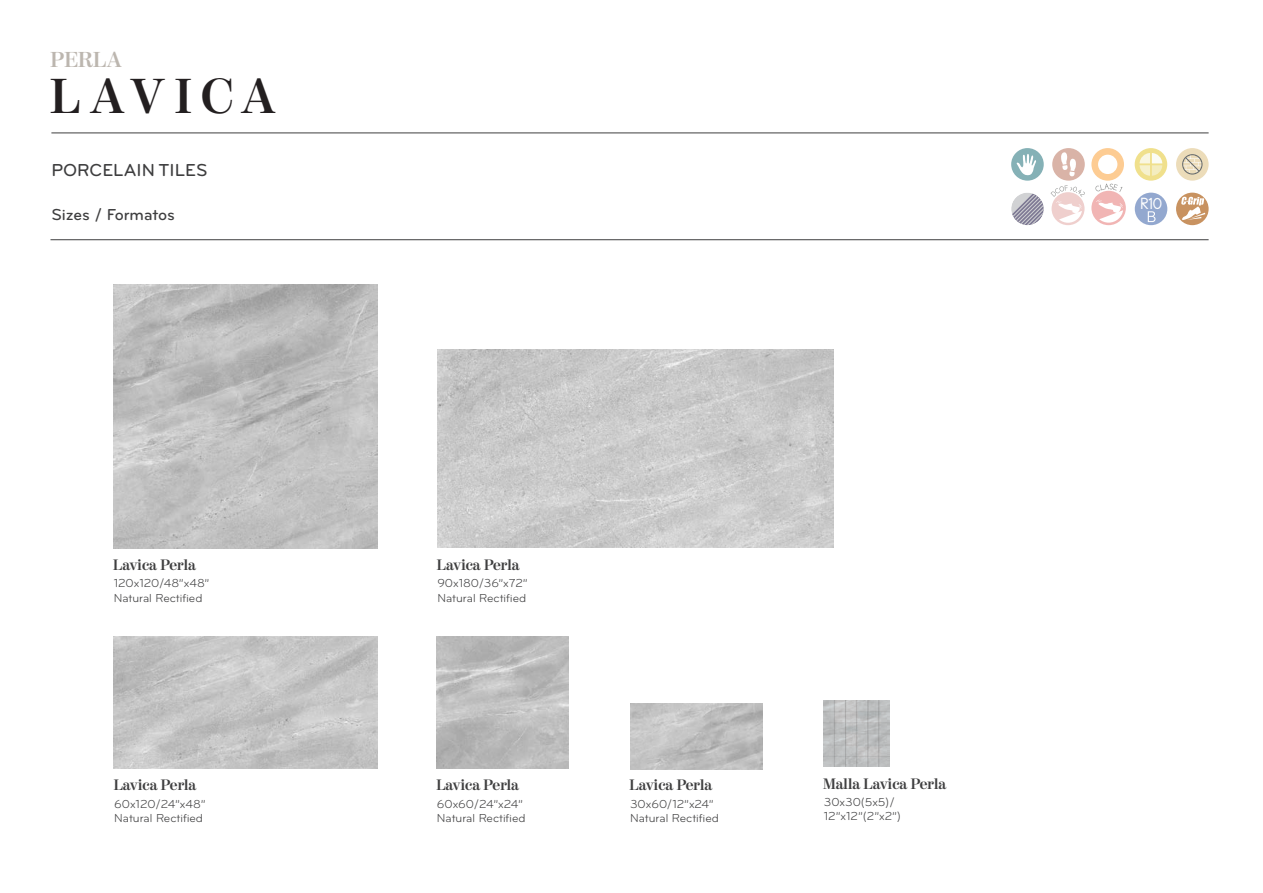
<style>
.page{position:relative;width:1263px;height:893px;background:#fff}
.page>*{position:absolute;margin:0;border:0;box-sizing:border-box;transform-origin:0 0}
.t1{font:700 48.75px "Moderno FB";letter-spacing:.2em;color:#231f20}
.t2{font:700 21.45px "Moderno FB";color:#bcb6af}
.t3{font:500 18px "Bryant Pro";color:#3e3e3f}
.t4{font:500 16.5px "Bryant Pro";color:#3e3e3f}
.t5{font:16.35px "Cicle Gordita";color:#fff}
.t6{font:700 15px "Moderno FB";color:#3e3e3f}
.t7{font:12px/14.4px "Bryant Pro";color:#3e3e3f}
</style>
<div class="page">
<hr style="left:51px;top:133px;width:1157px;height:1px;background:#3e3e3f">
<hr style="left:50px;top:239px;width:1158px;height:1px;background:#3e3e3f">
<img style="left:114px;top:637px;width:264px;height:132px">
<img style="left:437px;top:637px;width:132px;height:132px">
<img style="left:824px;top:700px;width:66px;height:66px">
<img style="left:630px;top:703px;width:132px;height:66px">
<img style="left:114px;top:284px;width:264px;height:264px">
<img style="left:437px;top:349px;width:397px;height:198px">
<div style="left:1176px;top:148px;width:32px;height:33px;background:#ecdcb9;border-radius:50%"></div>
<svg style="left:1182px;top:154px;width:20px;height:21px"></svg>
<div style="left:1011px;top:148px;width:33px;height:33px;background:#85b1b6;border-radius:50%"></div>
<svg style="left:1016px;top:154px;width:20px;height:22px"></svg>
<div style="left:1052px;top:148px;width:33px;height:33px;background:#d9b3a7;border-radius:50%"></div>
<svg style="left:1061px;top:152px;width:15px;height:24px"></svg>
<div style="left:1176px;top:193px;width:33px;height:32px;background:#c89260;border-radius:50%"></div>
<svg style="left:1181px;top:197px;width:24px;height:23px"></svg>
<div style="left:1091px;top:148px;width:33px;height:33px;background:#fdcc93;border-radius:50%"></div>
<div style="left:1098px;top:155px;width:19px;height:19px;background:#fff;border-radius:50%"></div>
<div style="left:1135px;top:148px;width:32px;height:33px;background:#f0e08c;border-radius:50%"></div>
<svg style="left:1139px;top:153px;width:23px;height:23px"></svg>
<div style="left:1091px;top:191px;width:35px;height:34px;background:#f1b5b4;border-radius:50%"></div>
<svg style="left:1096px;top:200px;width:27px;height:23px"></svg>
<svg style="left:1095px;top:184px;width:27px;height:8px"></svg>
<svg style="left:1011px;top:193px;width:33px;height:32px"></svg>
<div style="left:1051px;top:192px;width:33px;height:33px;background:#efcfcd;border-radius:50%"></div>
<svg style="left:1050px;top:185px;width:35px;height:38px"></svg>
<div style="left:1135px;top:193px;width:32px;height:32px;background:#93a8cf;border-radius:50%"></div>
<svg style="left:1148px;top:211px;width:7px;height:11px"></svg>
<p class="t2" style="left:50px;top:48px;width:73px">PERLA</p>
<p class="t1" style="left:50px;top:69px;width:227px">LAVICA</p>
<p class="t3" style="left:51px;top:159px;width:158px">PORCELAIN TILES</p>
<p class="t4" style="left:51px;top:204px;width:125px">Sizes / Formatos</p>
<p class="t6" style="left:113px;top:557px;width:84px">Lavica Perla</p>
<p class="t7" style="left:114px;top:576px;width:97px">120x120/48”x48”<br>Natural Rectified</p>
<p class="t6" style="left:437px;top:557px;width:84px">Lavica Perla</p>
<p class="t7" style="left:437px;top:576px;width:92px">90x180/36”x72”<br>Natural Rectified</p>
<p class="t6" style="left:114px;top:777px;width:84px">Lavica Perla</p>
<p class="t6" style="left:436px;top:777px;width:84px">Lavica Perla</p>
<p class="t6" style="left:629px;top:777px;width:84px">Lavica Perla</p>
<p class="t7" style="left:114px;top:796px;width:93px">60x120/24”x48”<br>Natural Rectified</p>
<p class="t7" style="left:437px;top:796px;width:90px">60x60/24”x24”<br>Natural Rectified</p>
<p class="t7" style="left:630px;top:796px;width:90px">30x60/12”x24”<br>Natural Rectified</p>
<p class="t6" style="left:823px;top:775px;width:124px">Malla Lavica Perla</p>
<p class="t7" style="left:824px;top:795px;width:72px">30x30(5x5)/</p>
<p class="t7" style="left:824px;top:809px;width:78px">12”x12”(2”x2”)</p>
<h3 class="t5" style="left:1141px;top:194px;width:23px">R10</h3>
</div>
